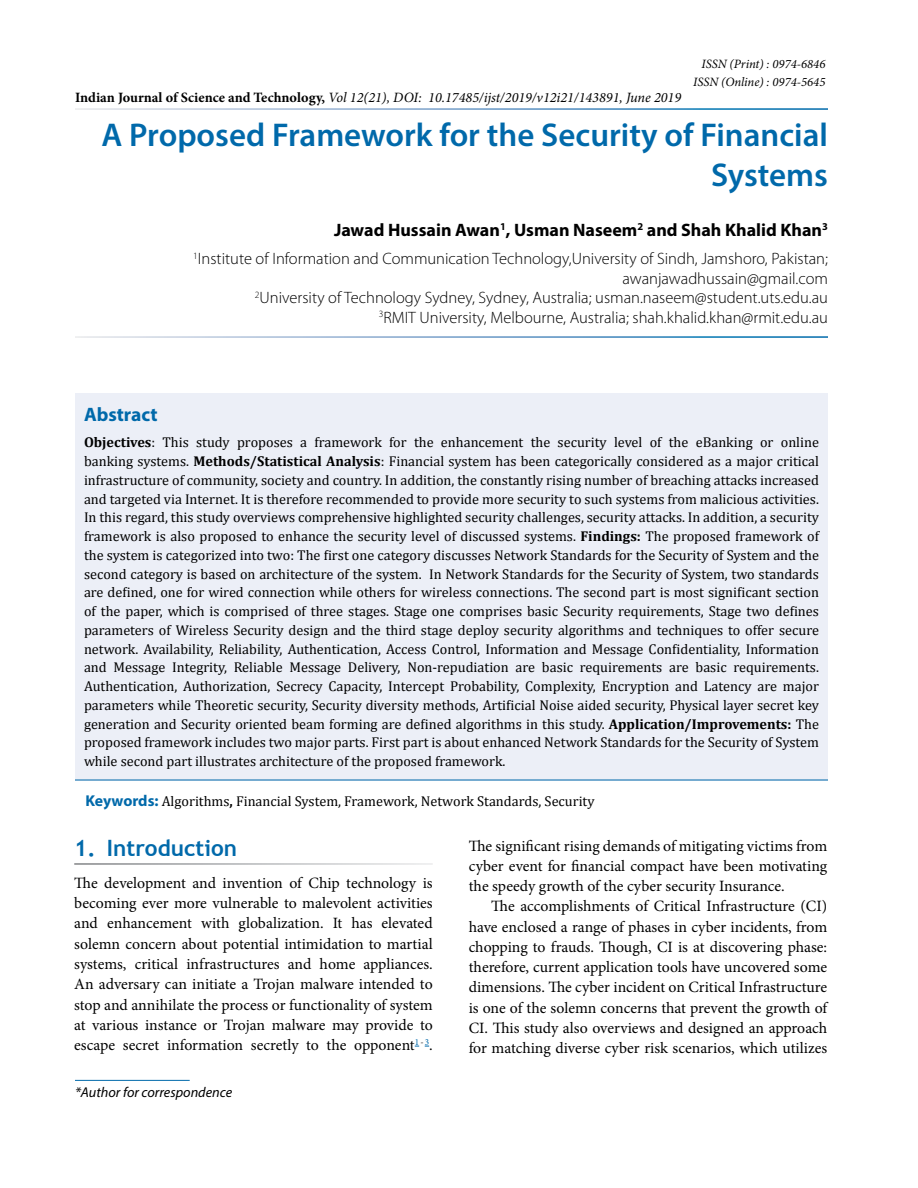
<style>
.page{position:relative;width:918px;height:1188px;background:#fff}
.page>*{position:absolute;margin:0;border:0;box-sizing:border-box;transform-origin:0 0}
.t1{font:600 33px/40.5px "Myriad Pro";color:#0069aa;text-align:right}
.t2{font:700 22.5px "Trebuchet MS";color:#0069aa}
.t3{font:700 19.5px "Myriad Pro";color:#0069aa}
.t4{font:700 18px "Myriad Pro";color:#000}
.t5{font:300 16.5px/19.5px "Myriad Pro";color:#000;text-align:right}
.t6{font:15.75px/20.2px "Minion Pro";color:#000;text-align:justify}
.t7{font:14.25px/18.8px "Cambria";color:#000;text-align:justify}
.t8{font:italic 14.25px "Minion Pro";color:#000}
.t9{font:italic 14.25px "Myriad Pro";color:#000}
.t10{font:italic 12.75px/18.1px "Minion Pro";color:#000;text-align:right}
.s1{font-weight:700;font-style:normal}
.s2{font-weight:700}
.s3{font-family:"Myriad Pro";font-weight:700;font-size:15.75px;color:#0069aa}
</style>
<div class="page">
<div style="left:75px;top:393px;width:753px;height:388px;background:#eceff7"></div>
<hr style="left:75px;top:780px;width:753px;height:1px;background:#0069aa">
<hr style="left:75px;top:1080px;width:115px;height:1px;background:#0069aa">
<p class="t8" style="left:75px;top:87px;width:608px"><span class="s1">Indian Journal of Science and Technology,</span> Vol 12(21), DOI: 10.17485/ijst/2019/v12i21/143891, June 2019</p>
<p class="t10" style="left:693px;top:55px;width:134px">ISSN (Print) : 0974-6846<br>ISSN (Online) : 0974-5645</p>
<h1 class="t1" style="left:101px;top:114px;width:728px">A Proposed Framework for the Security of Financial<br>Systems</h1>
<p class="t4" style="left:334px;top:218px;width:495px">Jawad Hussain Awan<sup>1</sup>, Usman Naseem<sup>2</sup> and Shah Khalid Khan<sup>3</sup></p>
<p class="t5" style="left:193px;top:249px;width:636px"><sup>1</sup>Institute of Information and Communication Technology,University of Sindh, Jamshoro, Pakistan; awanjawadhussain@gmail.com<br><sup>2</sup>University of Technology Sydney, Sydney, Australia; usman.naseem@student.uts.edu.au<br><sup>3</sup>RMIT University, Melbourne, Australia; shah.khalid.khan@rmit.edu.au</p>
<h3 class="t3" style="left:84px;top:402px;width:75px">Abstract</h3>
<p class="t7" style="left:84px;top:433px;width:737px"><span class="s2">Objectives</span>: This study proposes a framework for the enhancement the security level of the eBanking or online banking systems. <span class="s2">Methods/Statistical Analysis</span>: Financial system has been categorically considered as a major critical infrastructure of community, society and country. In addition, the constantly rising number of breaching attacks increased and targeted via Internet. It is therefore recommended to provide more security to such systems from malicious activities.<br>In this regard, this study overviews comprehensive highlighted security challenges, security attacks. In addition, a security framework is also proposed to enhance the security level of discussed systems. <span class="s2">Findings:</span> The proposed framework of the system is categorized into two: The first one category discusses Network Standards for the Security of System and the second category is based on architecture of the system. In Network Standards for the Security of System, two standards are defined, one for wired connection while others for wireless connections. The second part is most significant section of the paper, which is comprised of three stages. Stage one comprises basic Security requirements, Stage two defines parameters of Wireless Security design and the third stage deploy security algorithms and techniques to offer secure network. Availability, Reliability, Authentication, Access Control, Information and Message Confidentiality, Information and Message Integrity, Reliable Message Delivery, Non-repudiation are basic requirements are basic requirements.<br>Authentication, Authorization, Secrecy Capacity, Intercept Probability, Complexity, Encryption and Latency are major parameters while Theoretic security, Security diversity methods, Artificial Noise aided security, Physical layer secret key generation and Security oriented beam forming are defined algorithms in this study. <span class="s2">Application/Improvements:</span> The proposed framework includes two major parts. First part is about enhanced Network Standards for the Security of System while second part illustrates architecture of the proposed framework.</p>
<p class="t7" style="left:86px;top:792px;width:511px"><span class="s3">Keywords:</span> Algorithms<span class="s2">,</span> Financial System, Framework, Network Standards, Security</p>
<h2 class="t2" style="left:74px;top:834px;width:164px">1. Introduction</h2>
<p class="t6" style="left:74px;top:873px;width:360px">The development and invention of Chip technology is becoming ever more vulnerable to malevolent activities and enhancement with globalization. It has elevated solemn concern about potential intimidation to martial systems, critical infrastructures and home appliances.<br>An adversary can initiate a Trojan malware intended to stop and annihilate the process or functionality of system at various instance or Trojan malware may provide to escape secret information secretly to the opponent<sup>1</sup> <sup>-</sup> <sup>3</sup>.</p>
<p class="t9" style="left:75px;top:1084px;width:159px">*Author for correspondence</p>
<p class="t6" style="left:469px;top:836px;width:360px">The significant rising demands of mitigating victims from cyber event for financial compact have been motivating the speedy growth of the cyber security Insurance.</p>
<p class="t6" style="left:469px;top:896px;width:360px;text-indent:23px">The accomplishments of Critical Infrastructure (CI) have enclosed a range of phases in cyber incidents, from chopping to frauds. Though, CI is at discovering phase: therefore, current application tools have uncovered some dimensions. The cyber incident on Critical Infrastructure is one of the solemn concerns that prevent the growth of CI. This study also overviews and designed an approach for matching diverse cyber risk scenarios, which utilizes</p>
</div>
